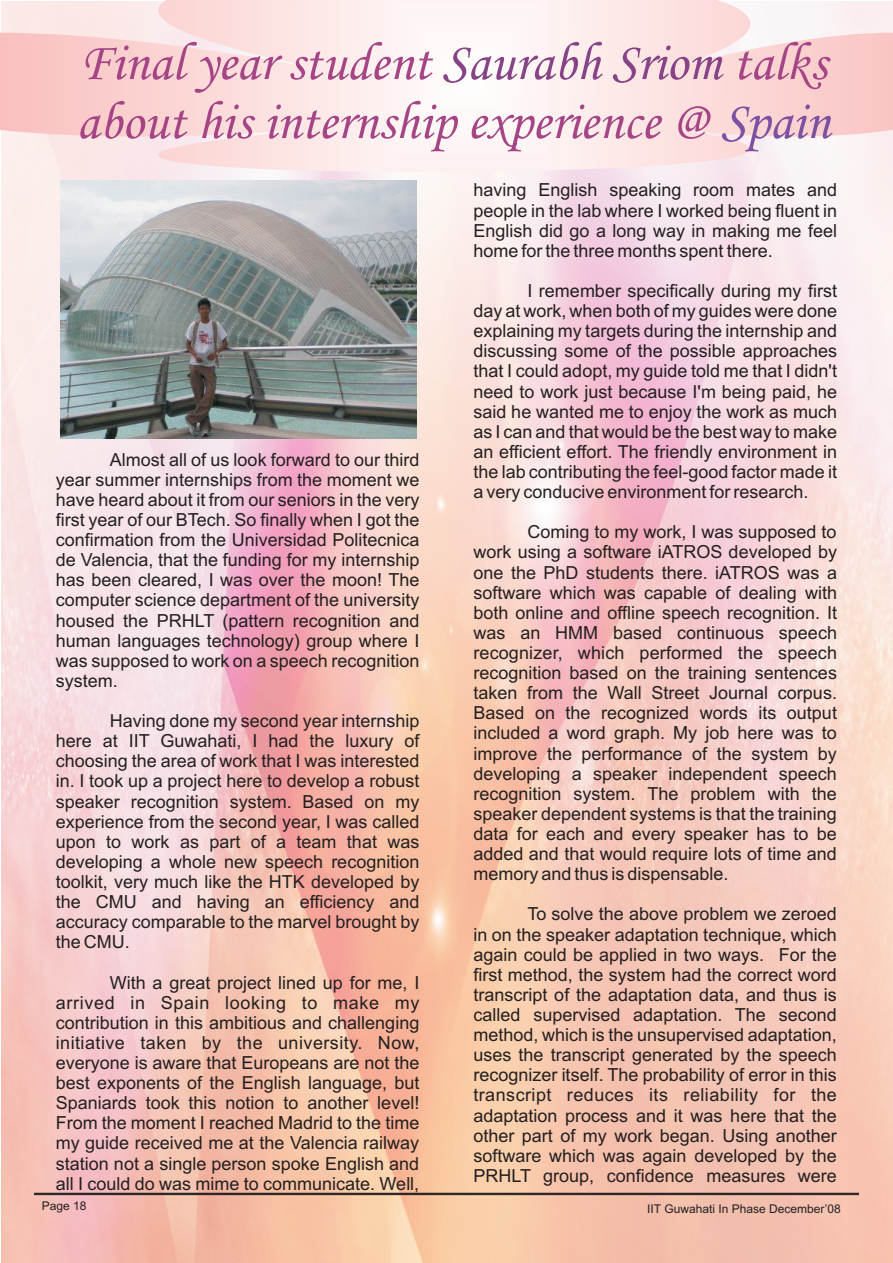
<style>
.page{position:relative;width:893px;height:1263px;background:#fff}
.page>*{position:absolute;margin:0;border:0;box-sizing:border-box;transform-origin:0 0}
.t1{font:italic 54px/58.9px "Monotype Corsiva";color:#a54586}
.t2{font:18px/20.1px "Arial";color:#231f20}
.t3{font:18px "Arial";letter-spacing:.025em;color:#231f20}
.t4{font:18px "Arial";letter-spacing:.035em;color:#231f20}
.t5{font:12px "Arial";color:#231f20}
.s1{color:#864385}
.s2{color:#7c51a1}
</style>
<div class="page">
<img style="left:2px;top:187px;width:891px;height:1075px">
<hr style="left:34px;top:1193px;width:825px;height:2px;background:#2e2727">
<svg style="left:0;top:0;width:893px;height:187px"></svg>
<img style="left:60px;top:181px;width:357px;height:258px">
<h1 class="t1" style="left:76px;top:38px;width:755px">Final year student <span class="s1">Saurabh Sriom</span> talks about his internship experience @ <span class="s2">Spain</span></h1>
<p class="t2" style="left:110px;top:451px;width:311px">Almost all of us look forward to our third</p>
<p class="t2" style="left:56px;top:471px;width:365px">year summer internships from the moment we</p>
<p class="t2" style="left:56px;top:491px;width:365px">have heard about it from our seniors in the very first year of our BTech. So finally when I got the</p>
<p class="t2" style="left:56px;top:531px;width:365px">confirmation from the Universidad Politecnica</p>
<p class="t2" style="left:56px;top:551px;width:365px">de Valencia, that the funding for my internship</p>
<p class="t2" style="left:56px;top:572px;width:365px">has been cleared, I was over the moon! The</p>
<p class="t2" style="left:56px;top:592px;width:365px">computer science department of the university</p>
<p class="t2" style="left:56px;top:612px;width:365px">housed the PRHLT (pattern recognition and</p>
<p class="t2" style="left:56px;top:632px;width:365px">human languages technology) group where I</p>
<p class="t2" style="left:56px;top:652px;width:365px">was supposed to work on a speech recognition</p>
<p class="t2" style="left:56px;top:672px;width:64px">system.</p>
<p class="t2" style="left:110px;top:712px;width:311px">Having done my second year internship</p>
<p class="t2" style="left:56px;top:732px;width:365px">here at IIT Guwahati, I had the luxury of</p>
<p class="t2" style="left:56px;top:753px;width:365px">choosing the area of work that I was interested</p>
<p class="t2" style="left:56px;top:773px;width:365px">in. I took up a project here to develop a robust</p>
<p class="t2" style="left:56px;top:793px;width:365px">speaker recognition system. Based on my</p>
<p class="t2" style="left:56px;top:813px;width:365px">experience from the second year, I was called</p>
<p class="t2" style="left:56px;top:833px;width:365px">upon to work as part of a team that was</p>
<p class="t2" style="left:56px;top:853px;width:365px">developing a whole new speech recognition</p>
<p class="t2" style="left:56px;top:873px;width:365px">toolkit, very much like the HTK developed by the CMU and having an efficiency and</p>
<p class="t2" style="left:56px;top:913px;width:365px">accuracy comparable to the marvel brought by</p>
<p class="t2" style="left:56px;top:934px;width:76px">the CMU.</p>
<p class="t2" style="left:473px;top:182px;width:365px;text-align:justify">having English speaking room mates and people in the lab where I worked being fluent in English did go a long way in making me feel home for the three months spent there.</p>
<p class="t2" style="left:473px;top:282px;width:365px;text-align:justify;text-indent:54px">I remember specifically during my first day at work, when both of my guides were done explaining my targets during the internship and discussing some of the possible approaches that I could adopt, my guide told me that I didn't need to work just because I'm being paid, he said he wanted me to enjoy the work as much as I can and that would be the best way to make an efficient effort. The friendly environment in</p>
<p class="t2" style="left:473px;top:463px;width:365px">the lab contributing the feel-good factor made it</p>
<p class="t2" style="left:473px;top:483px;width:337px">a very conducive environment for research.</p>
<p class="t2" style="left:527px;top:524px;width:311px">Coming to my work, I was supposed to</p>
<p class="t2" style="left:473px;top:544px;width:365px">work using a software iATROS developed by</p>
<p class="t2" style="left:473px;top:564px;width:365px">one the PhD students there. iATROS was a</p>
<p class="t2" style="left:473px;top:584px;width:365px">software which was capable of dealing with</p>
<p class="t2" style="left:473px;top:604px;width:365px">both online and offline speech recognition. It</p>
<p class="t2" style="left:473px;top:624px;width:365px">was an HMM based continuous speech</p>
<p class="t2" style="left:473px;top:644px;width:365px">recognizer, which performed the speech</p>
<p class="t2" style="left:473px;top:664px;width:365px">recognition based on the training sentences</p>
<p class="t2" style="left:473px;top:684px;width:365px">taken from the Wall Street Journal corpus.<br>Based on the recognized words its output</p>
<p class="t2" style="left:473px;top:725px;width:365px">included a word graph. My job here was to</p>
<p class="t2" style="left:473px;top:745px;width:365px">improve the performance of the system by</p>
<p class="t2" style="left:473px;top:765px;width:365px">developing a speaker independent speech</p>
<p class="t2" style="left:473px;top:785px;width:365px">recognition system. The problem with the</p>
<p class="t2" style="left:473px;top:805px;width:365px">speaker dependent systems is that the training</p>
<p class="t2" style="left:473px;top:825px;width:365px">data for each and every speaker has to be</p>
<p class="t2" style="left:473px;top:845px;width:365px">added and that would require lots of time and</p>
<p class="t2" style="left:473px;top:865px;width:257px">memory and thus is dispensable.</p>
<p class="t2" style="left:527px;top:906px;width:311px">To solve the above problem we zeroed</p>
<p class="t2" style="left:473px;top:926px;width:365px">in on the speaker adaptation technique, which</p>
<p class="t2" style="left:473px;top:946px;width:365px">again could be applied in two ways. For the</p>
<p class="t2" style="left:110px;top:974px;width:311px">With a great project lined up for me, I</p>
<p class="t2" style="left:473px;top:966px;width:365px">first method, the system had the correct word transcript of the adaptation data, and thus is</p>
<p class="t4" style="left:56px;top:995px;width:365px">arrived in Spain looking to make my</p>
<p class="t2" style="left:473px;top:1006px;width:365px">called supervised adaptation. The second</p>
<p class="t2" style="left:56px;top:1014px;width:365px">contribution in this ambitious and challenging</p>
<p class="t2" style="left:473px;top:1026px;width:365px">method, which is the unsupervised adaptation,</p>
<p class="t3" style="left:56px;top:1036px;width:365px">initiative taken by the university. Now,</p>
<p class="t2" style="left:473px;top:1046px;width:365px">uses the transcript generated by the speech</p>
<p class="t2" style="left:56px;top:1054px;width:365px">everyone is aware that Europeans are not the</p>
<p class="t2" style="left:473px;top:1066px;width:365px">recognizer itself. The probability of error in this</p>
<p class="t2" style="left:56px;top:1074px;width:365px">best exponents of the English language, but</p>
<p class="t3" style="left:473px;top:1088px;width:365px">transcript reduces its reliability for the</p>
<p class="t2" style="left:56px;top:1094px;width:365px">Spaniards took this notion to another level!</p>
<p class="t2" style="left:473px;top:1107px;width:365px">adaptation process and it was here that the</p>
<p class="t2" style="left:56px;top:1115px;width:365px">From the moment I reached Madrid to the time</p>
<p class="t2" style="left:473px;top:1127px;width:365px">other part of my work began. Using another</p>
<p class="t2" style="left:56px;top:1135px;width:365px">my guide received me at the Valencia railway</p>
<p class="t2" style="left:473px;top:1147px;width:365px">software which was again developed by the</p>
<p class="t2" style="left:56px;top:1155px;width:365px">station not a single person spoke English and</p>
<p class="t2" style="left:473px;top:1167px;width:365px">PRHLT group, confidence measures were</p>
<p class="t2" style="left:56px;top:1175px;width:365px">all I could do was mime to communicate. Well,</p>
<p class="t5" style="left:42px;top:1201px;width:46px">Page 18</p>
<p class="t5" style="left:647px;top:1204px;width:195px">IIT Guwahati In Phase December’08</p>
</div>
